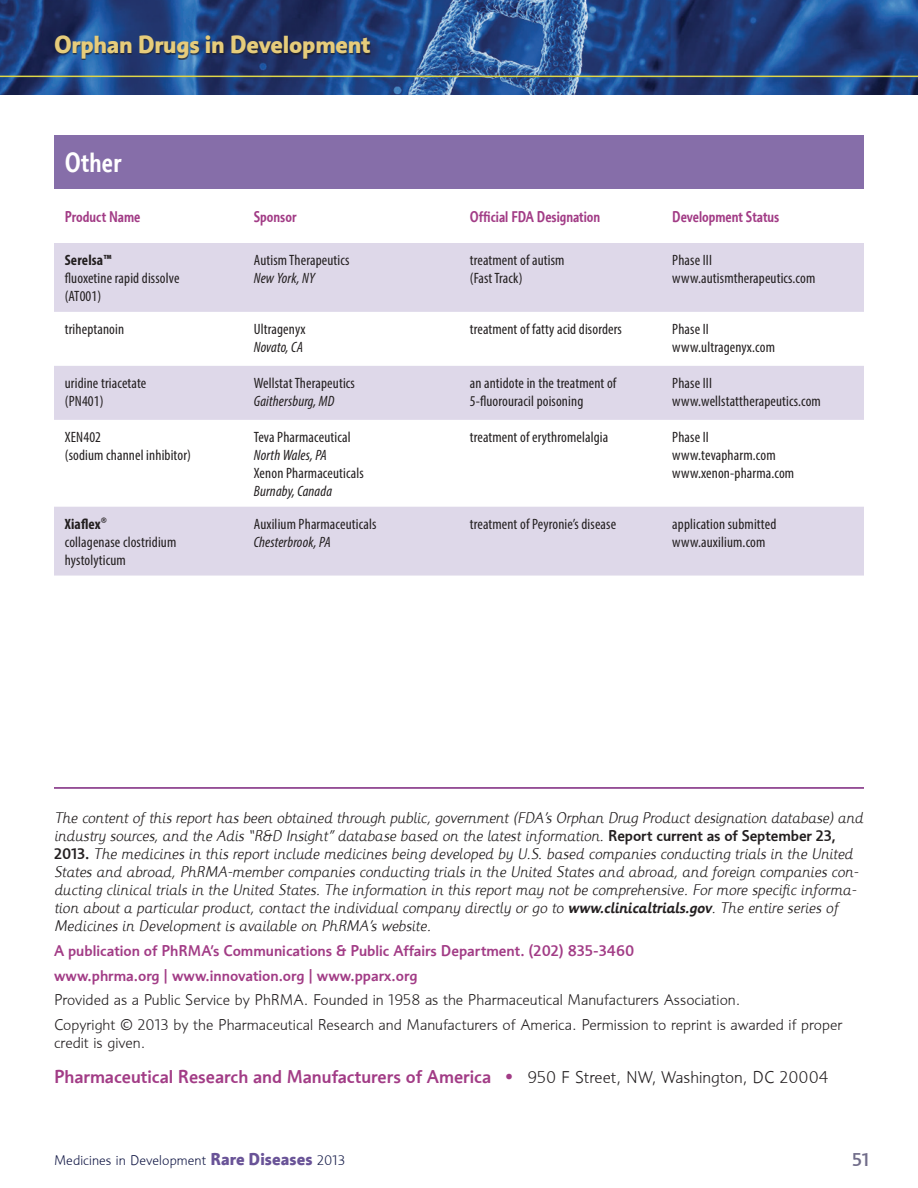
<style>
.page{position:relative;width:918px;height:1188px;background:#fff}
.page>*{position:absolute;margin:0;border:0;box-sizing:border-box;transform-origin:0 0}
.t1{font:500 condensed 27px "Informa";letter-spacing:.01em;color:#fff}
.t2{font:700 24px "Informa";color:#e6cc7b}
.t3{font:500 18px "Informa";color:#a23c86}
.t4{font:500 18px "Informa";color:#716d8a}
.t5{font:italic 300 15px/18px "Informa";letter-spacing:-.005em;color:#231f20}
.t6{font:condensed 15px/18px "Myriad Pro";letter-spacing:.01em;color:#231f20}
.t7{font:300 15px/24.8px "Informa";color:#231f20}
.t8{font:500 15px/24.8px "Informa";color:#a23c86}
.t9{font:italic condensed 15px "Myriad Pro";letter-spacing:.01em;color:#231f20}
.t10{font:500 condensed 15px "Informa";color:#a23c86}
.t11{font:700 condensed 15px "Myriad Pro";letter-spacing:.01em;color:#231f20}
.t12{font:300 13.5px "Informa";letter-spacing:.005em;color:#141a47}
.s1{font-weight:700}
.s2{font-weight:500;font-style:normal}
.s3{font-weight:500}
.s4{font-weight:300;font-size:16.5px;color:#231f20}
.s5{font-weight:700;font-size:16.5px;color:#695397}
</style>
<div class="page">
<svg style="left:0;top:0;width:918px;height:94px"></svg>
<hr style="left:0;top:76px;width:918px;height:1px;background:#e0d648">
<hr style="left:54px;top:787px;width:810px;height:2px;background:#7b247d">
<div style="left:54px;top:135px;width:810px;height:54px;background:#866ea9"></div>
<svg style="left:54px;top:243px;width:810px;height:333px;fill:#ded8e9"></svg>
<div style="left:55px;top:36px;width:317px;height:24px;background:#231f20;opacity:.75"></div>
<h2 class="t2" style="left:54px;top:30px;width:318px">Orphan Drugs in Development</h2>
<h1 class="t1" style="left:65px;top:147px;width:58px">Other</h1>
<p class="t10" style="left:65px;top:208px;width:77px">Product Name</p>
<p class="t10" style="left:254px;top:208px;width:44px">Sponsor</p>
<p class="t10" style="left:470px;top:208px;width:132px">Official FDA Designation</p>
<p class="t10" style="left:672px;top:208px;width:109px">Development Status</p>
<p class="t11" style="left:65px;top:251px;width:48px">Serelsa™</p>
<p class="t6" style="left:65px;top:269px;width:116px">fluoxetine rapid dissolve (AT001)</p>
<p class="t6" style="left:470px;top:251px;width:96px">treatment of autism (Fast Track)</p>
<p class="t6" style="left:672px;top:251px;width:145px">Phase III www.autismtherapeutics.com</p>
<p class="t6" style="left:254px;top:251px;width:97px">Autism Therapeutics</p>
<p class="t9" style="left:254px;top:269px;width:63px">New York, NY</p>
<p class="t6" style="left:65px;top:320px;width:61px">triheptanoin</p>
<p class="t6" style="left:254px;top:320px;width:53px">Ultragenyx</p>
<p class="t9" style="left:254px;top:338px;width:51px">Novato, CA</p>
<p class="t6" style="left:65px;top:374px;width:83px">uridine triacetate (PN401)</p>
<p class="t6" style="left:254px;top:374px;width:103px">Wellstat Therapeutics</p>
<p class="t9" style="left:254px;top:392px;width:82px">Gaithersburg, MD</p>
<p class="t6" style="left:65px;top:428px;width:128px">XEN402<br>(sodium channel inhibitor)</p>
<p class="t6" style="left:254px;top:428px;width:98px">Teva Pharmaceutical</p>
<p class="t9" style="left:254px;top:446px;width:75px">North Wales, PA</p>
<p class="t6" style="left:254px;top:464px;width:112px">Xenon Pharmaceuticals</p>
<p class="t9" style="left:254px;top:482px;width:80px">Burnaby, Canada</p>
<p class="t6" style="left:65px;top:515px;width:113px"><span class="s1">Xiaflex</span><sup>®<br></sup>collagenase clostridium hystolyticum</p>
<p class="t6" style="left:254px;top:515px;width:124px">Auxilium Pharmaceuticals</p>
<p class="t9" style="left:254px;top:533px;width:78px">Chesterbrook, PA</p>
<p class="t6" style="left:470px;top:320px;width:154px">treatment of fatty acid disorders</p>
<p class="t6" style="left:672px;top:320px;width:104px">Phase II www.ultragenyx.com</p>
<p class="t6" style="left:470px;top:374px;width:148px">an antidote in the treatment of<br>5-fluorouracil poisoning</p>
<p class="t6" style="left:672px;top:374px;width:150px">Phase III www.wellstattherapeutics.com</p>
<p class="t6" style="left:470px;top:428px;width:140px">treatment of erythromelalgia</p>
<p class="t6" style="left:672px;top:428px;width:123px">Phase II www.tevapharm.com www.xenon-pharma.com</p>
<p class="t6" style="left:470px;top:515px;width:148px">treatment of Peyronie’s disease</p>
<p class="t6" style="left:672px;top:515px;width:106px">application submitted www.auxilium.com</p>
<p class="t5" style="left:54px;top:809px;width:811px">The content of this report has been obtained through public, government (FDA’s Orphan Drug Product designation database) and industry sources, and the Adis “R&amp;D Insight” database based on the latest information. <span class="s2">Report current as of September 23, 2013.</span> The medicines in this report include medicines being developed by U.S. based companies conducting trials in the United States and abroad, PhRMA-member companies conducting trials in the United States and abroad, and foreign companies con&shy;ducting clinical trials in the United States. The information in this report may not be comprehensive. For more specific informa&shy;tion about a particular product, contact the individual company directly or go to <span class="s3">www.clinicaltrials.gov</span>. The entire series of Medicines in Development is available on PhRMA’s website.</p>
<p class="t8" style="left:54px;top:938px;width:582px">A publication of PhRMA’s Communications &amp; Public Affairs Department. (202) 835-3460 www.phrma.org | www.innovation.org | www.pparx.org</p>
<p class="t7" style="left:54px;top:988px;width:790px">Provided as a Public Service by PhRMA. Founded in 1958 as the Pharmaceutical Manufacturers Association.<br>Copyright © 2013 by the Pharmaceutical Research and Manufacturers of America. Permission to reprint is awarded if proper</p>
<p class="t7" style="left:54px;top:1030px;width:93px">credit is given.</p>
<p class="t3" style="left:54px;top:1066px;width:776px">Pharmaceutical Research and Manufacturers of America • <span class="s4">950 F Street, NW, Washington, DC 20004</span></p>
<p class="t12" style="left:54px;top:1152px;width:293px">Medicines in Development <span class="s5">Rare Diseases</span> 2013</p>
<p class="t4" style="left:852px;top:1149px;width:19px">51</p>
</div>
